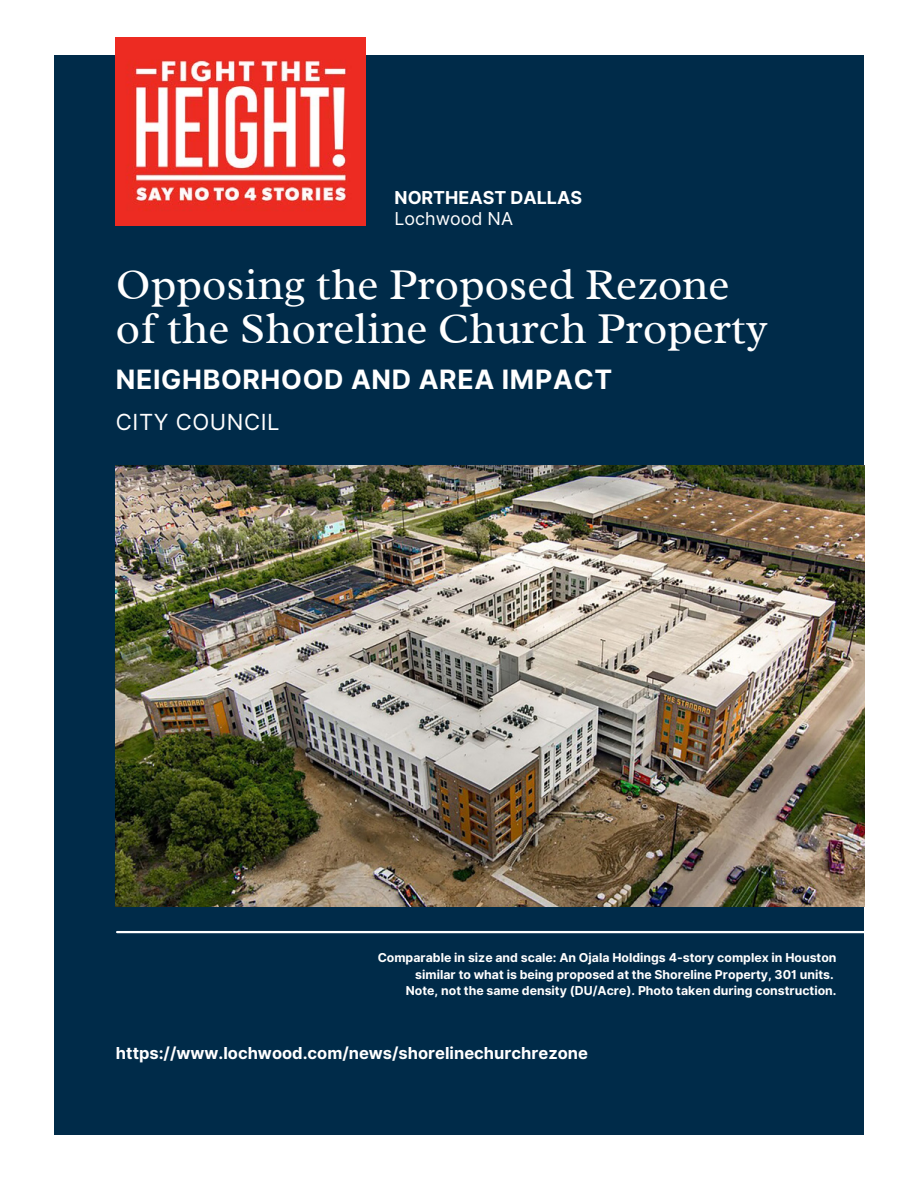
<style>
.page{position:relative;width:918px;height:1188px;background:#fff}
.page>*{position:absolute;margin:0;border:0;box-sizing:border-box;transform-origin:0 0}
.t1{font:44.7px/43.8px "Radley";color:#fff}
.t2{font:700 26.7px "Inter";letter-spacing:.025em;color:#fff}
.t3{font:22.2px "Inter";letter-spacing:.025em;color:#fff}
.t4{font:700 17.85px "Inter";color:#fff}
.t5{font:17.85px "Inter";color:#fff}
.t6{font:700 16.5px "Inter";color:#fff}
.t7{font:700 12.3px/16.4px "Inter";color:#fff;text-align:right}
</style>
<div class="page">
<div style="left:54px;top:55px;width:810px;height:1080px;background:#002b49"></div>
<img style="left:116px;top:466px;width:748px;height:441px">
<hr style="left:117px;top:931px;width:766px;height:2px;background:#fff">
<img style="left:116px;top:38px;width:250px;height:188px">
<h3 class="t4" style="left:395px;top:187px;width:189px">NORTHEAST DALLAS</h3>
<h3 class="t5" style="left:395px;top:208px;width:120px">Lochwood NA</h3>
<h1 class="t1" style="left:116px;top:262px;width:653px">Opposing the Proposed Rezone of the Shoreline Church Property</h1>
<h2 class="t2" style="left:116px;top:363px;width:498px">NEIGHBORHOOD AND AREA IMPACT</h2>
<h3 class="t3" style="left:116px;top:408px;width:165px">CITY COUNCIL</h3>
<p class="t7" style="left:378px;top:950px;width:460px">Comparable in size and scale: An Ojala Holdings 4-story complex in Houston similar to what is being proposed at the Shoreline Property, 301 units.<br>Note, not the same density (DU/Acre). Photo taken during construction.</p>
<h3 class="t6" style="left:116px;top:1043px;width:473px">https://www.lochwood.com/news/shorelinechurchrezone</h3>
</div>
